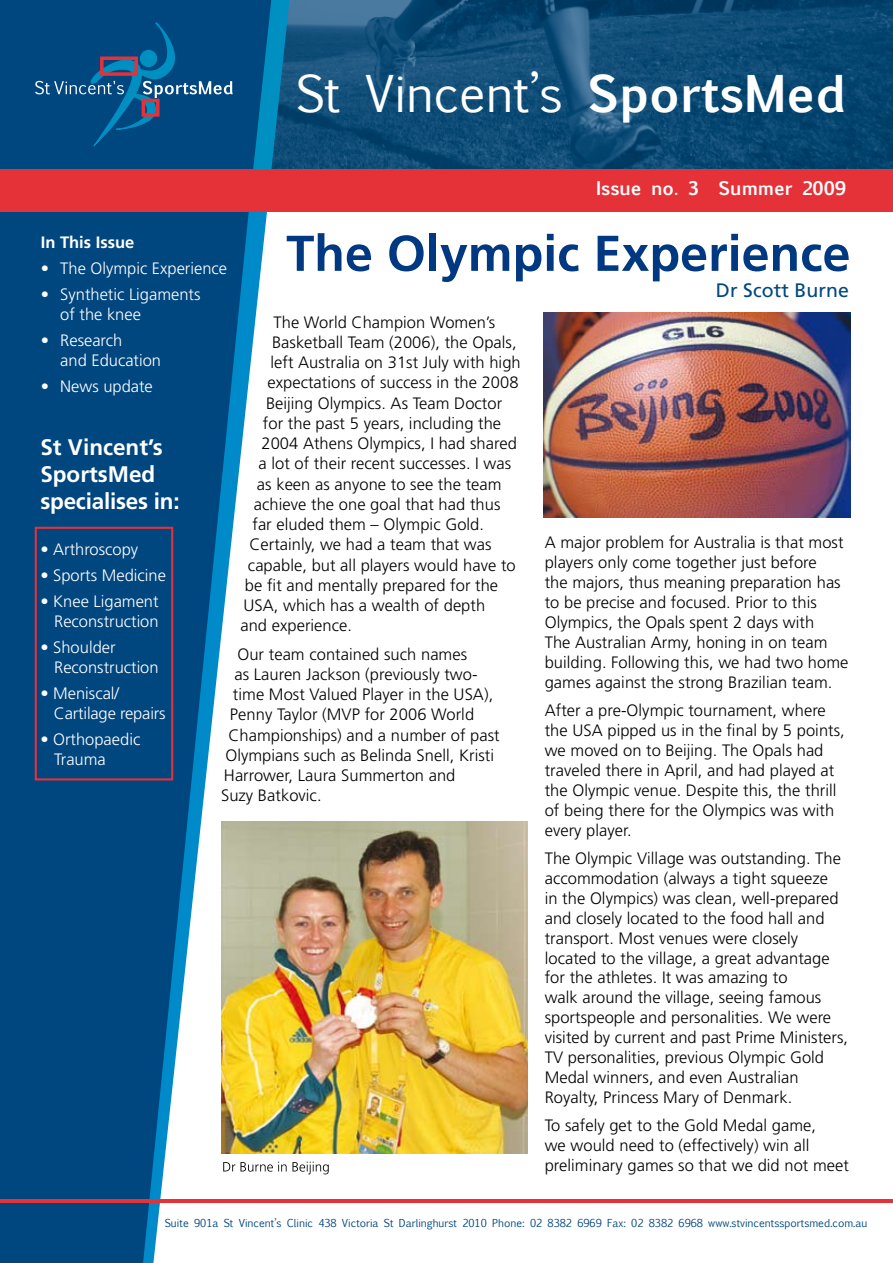
<style>
.page{position:relative;width:893px;height:1263px;background:#fff}
.page>*{position:absolute;margin:0;border:0;box-sizing:border-box;transform-origin:0 0}
.t1{font:700 50.25px "Frutiger";color:#003882}
.t2{font:48.45px "Euphemia UCAS";color:#fff}
.t3{font:700 22.5px/27px "Frutiger";color:#fff}
.t4{font:19.5px "Frutiger";letter-spacing:.005em;color:#00467f}
.t5{font:700 18px "Euphemia UCAS";color:#fff}
.t6{font:300 16.5px/20px "Frutiger";letter-spacing:.005em;color:#000}
.t7{font:300 16.5px/19.8px "Frutiger";color:#fff}
.t8{font:700 16.5px "Frutiger";color:#fff}
.t9{font:10.5px "Euphemia UCAS";color:#00467f}
.s1{font-weight:700}
</style>
<div class="page">
<img style="left:289px;top:0;width:604px;height:169px">
<svg style="left:12px;top:212px;width:240px;height:1051px;background:#246495"></svg>
<div style="left:35px;top:527px;width:138px;height:253px;border:2px solid #e53138"></div>
<div style="left:0;top:212px;width:12px;height:1051px;background:#00467f"></div>
<svg style="left:271px;top:0;width:18px;height:169px;background:#07709e"></svg>
<svg style="left:0;top:0;width:271px;height:169px;background:#004c84"></svg>
<div style="left:0;top:169px;width:893px;height:43px;background:#e53138"></div>
<svg style="left:35px;top:0;width:198px;height:149px;background:#0a4f85"></svg>
<svg style="left:0;top:1198px;width:893px;height:4px;fill:#e53138"></svg>
<img style="left:543px;top:313px;width:307px;height:204px">
<img style="left:221px;top:821px;width:306px;height:332px">
<svg style="left:223px;top:1161px;width:106px;height:13px"></svg>
<h2 class="t2" style="left:296px;top:59px;width:552px">St Vincent’s <span class="s1">SportsMed</span></h2>
<p class="t5" style="left:596px;top:175px;width:252px">Issue no. 3 Summer 2009</p>
<h1 class="t1" style="left:286px;top:224px;width:566px">The Olympic Experience</h1>
<p class="t8" style="left:41px;top:232px;width:95px">In This Issue</p>
<p class="t7" style="left:41px;top:258px;width:188px">• The Olympic Experience</p>
<p class="t7" style="left:60px;top:284px;width:142px;text-indent:-20px">• Synthetic Ligaments of the knee</p>
<p class="t7" style="left:60px;top:330px;width:102px;text-indent:-20px">• Research<br>and Education</p>
<p class="t7" style="left:41px;top:376px;width:114px">• News update</p>
<p class="t4" style="left:716px;top:279px;width:134px">Dr Scott Burne</p>
<p class="t6" style="left:273px;top:312px;width:223px">The World Champion Women’s</p>
<p class="t6" style="left:272px;top:332px;width:246px">Basketball Team (2006), the Opals,</p>
<p class="t6" style="left:270px;top:352px;width:252px">left Australia on 31st July with high</p>
<p class="t6" style="left:267px;top:373px;width:253px">expectations of success in the 2008</p>
<p class="t6" style="left:266px;top:393px;width:238px">Beijing Olympics. As Team Doctor</p>
<p class="t6" style="left:263px;top:413px;width:240px">for the past 5 years, including the</p>
<p class="t6" style="left:261px;top:433px;width:257px">2004 Athens Olympics, I had shared</p>
<p class="t6" style="left:258px;top:454px;width:254px">a lot of their recent successes. I was</p>
<p class="t6" style="left:257px;top:474px;width:246px">as keen as anyone to see the team</p>
<p class="t6" style="left:254px;top:494px;width:248px">achieve the one goal that had thus</p>
<p class="t6" style="left:252px;top:514px;width:233px">far eluded them – Olympic Gold.</p>
<p class="t6" style="left:249px;top:535px;width:244px">Certainly, we had a team that was</p>
<p class="t6" style="left:248px;top:555px;width:269px">capable, but all players would have to</p>
<p class="t6" style="left:245px;top:575px;width:255px">be fit and mentally prepared for the</p>
<p class="t6" style="left:243px;top:595px;width:243px">USA, which has a wealth of depth</p>
<p class="t6" style="left:240px;top:616px;width:113px">and experience.</p>
<p class="t6" style="left:237px;top:644px;width:231px">Our team contained such names</p>
<p class="t6" style="left:234px;top:664px;width:245px">as Lauren Jackson (previously two-</p>
<p class="t6" style="left:233px;top:684px;width:262px">time Most Valued Player in the USA),</p>
<p class="t6" style="left:230px;top:705px;width:246px">Penny Taylor (MVP for 2006 World</p>
<p class="t6" style="left:228px;top:725px;width:273px">Championships) and a number of past</p>
<p class="t6" style="left:225px;top:745px;width:270px">Olympians such as Belinda Snell, Kristi</p>
<p class="t6" style="left:224px;top:765px;width:233px">Harrower, Laura Summerton and</p>
<p class="t6" style="left:221px;top:786px;width:102px">Suzy Batkovic.</p>
<h3 class="t3" style="left:40px;top:434px;width:141px">St Vincent’s<br>SportsMed specialises in:</h3>
<p class="t7" style="left:40px;top:539px;width:99px">• Arthroscopy</p>
<p class="t7" style="left:40px;top:565px;width:127px">• Sports Medicine</p>
<p class="t7" style="left:40px;top:591px;width:120px;text-align:right">• Knee Ligament<br>Reconstruction</p>
<p class="t7" style="left:54px;top:637px;width:106px;text-indent:-14px">• Shoulder<br>Reconstruction</p>
<p class="t7" style="left:54px;top:683px;width:113px;text-indent:-14px">• Meniscal/<br>Cartilage repairs</p>
<p class="t7" style="left:54px;top:729px;width:88px;text-indent:-14px">• Orthopaedic<br>Trauma</p>
<p class="t6" style="left:545px;top:533px;width:305px">A major problem for Australia is that most players only come together just before<br>the majors, thus meaning preparation has to be precise and focused. Prior to this Olympics, the Opals spent 2 days with<br>The Australian Army, honing in on team building. Following this, we had two home games against the strong Brazilian team.</p>
<p class="t6" style="left:545px;top:700px;width:302px">After a pre-Olympic tournament, where the USA pipped us in the final by 5 points, we moved on to Beijing. The Opals had traveled there in April, and had played at the Olympic venue. Despite this, the thrill of being there for the Olympics was with every player.</p>
<p class="t6" style="left:545px;top:848px;width:305px">The Olympic Village was outstanding. The accommodation (always a tight squeeze<br>in the Olympics) was clean, well-prepared and closely located to the food hall and transport. Most venues were closely located to the village, a great advantage for the athletes. It was amazing to<br>walk around the village, seeing famous sportspeople and personalities. We were visited by current and past Prime Ministers, TV personalities, previous Olympic Gold Medal winners, and even Australian Royalty, Princess Mary of Denmark.</p>
<p class="t6" style="left:545px;top:1115px;width:306px">To safely get to the Gold Medal game,<br>we would need to (effectively) win all preliminary games so that we did not meet</p>
<p class="t9" style="left:165px;top:1216px;width:704px">Suite 901a St Vincent’s Clinic 438 Victoria St Darlinghurst 2010 Phone: 02 8382 6969 Fax: 02 8382 6968 www.stvincentssportsmed.com.au</p>
</div>
